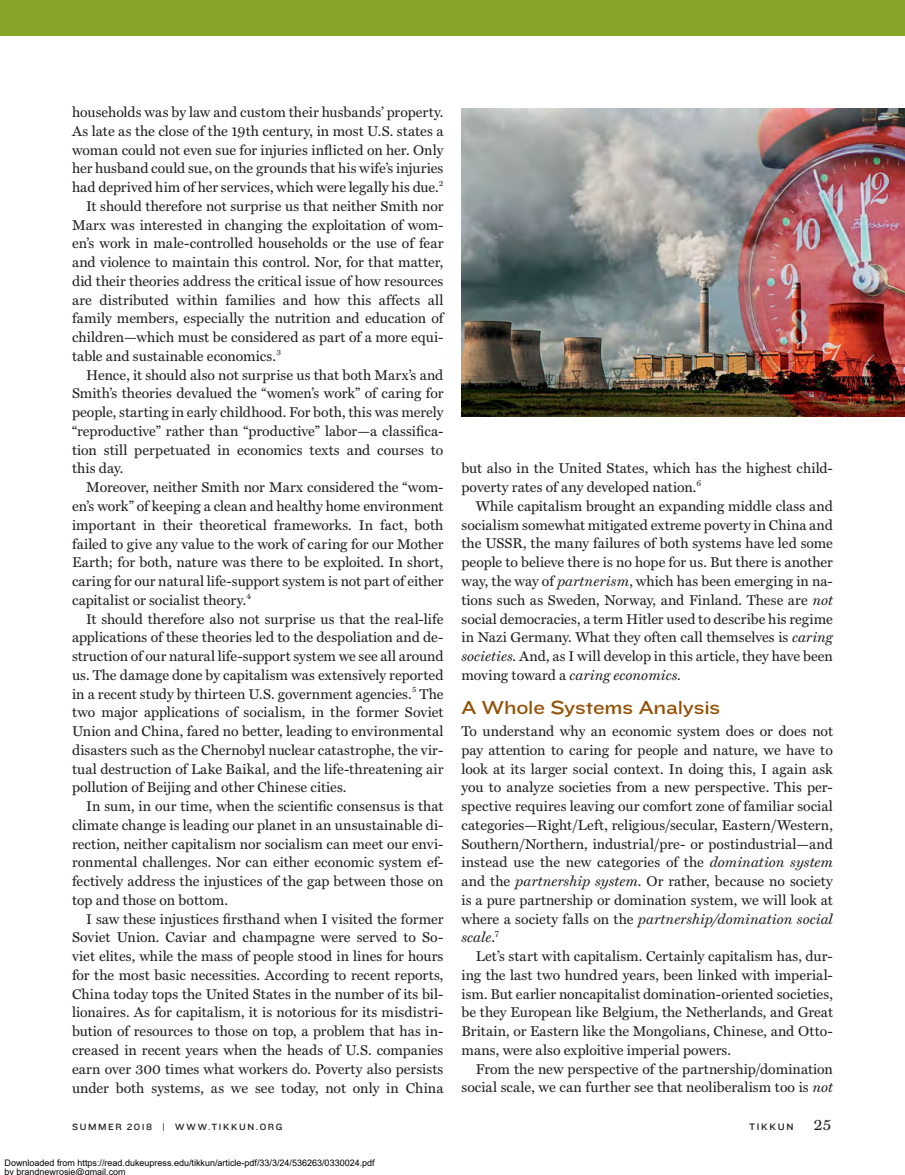
<style>
.page{position:relative;width:905px;height:1175px;background:#fff}
.page>*{position:absolute;margin:0;border:0;box-sizing:border-box;transform-origin:0 0}
.t1{font:19.5px "Knockout HTF33 Junior Heviwt";letter-spacing:-.01em;color:#935003}
.t2{font:14.25px/18.8px "Miller Text";letter-spacing:.005em;color:#231f20;text-align:justify}
.t3{font:9.75px "Knockout HTF32 Junior Cruiserwt";letter-spacing:.175em;color:#231f20}
.t4{font:9.3px "Knockout HTF32 Junior Cruiserwt";letter-spacing:.17em;color:#231f20}
.t5{font:9px/9px "Arial";color:#000}
.s1{font-style:italic}
.s2{font-family:"Miller Text";font-size:16.5px}
</style>
<div class="page">
<div style="left:0;top:0;width:904px;height:36px;background:#89a528"></div>
<img style="left:461px;top:108px;width:443px;height:308px">
<p class="t2" style="left:72px;top:103px;width:373px">households was by law and custom their husbands’ property.</p>
<p class="t2" style="left:72px;top:121px;width:373px">As late as the close of the 19th century, in most U.S. states a</p>
<p class="t2" style="left:72px;top:140px;width:373px">woman could not even sue for injuries inflicted on her. Only</p>
<p class="t2" style="left:72px;top:159px;width:373px">her husband could sue, on the grounds that his wife’s injuries</p>
<p class="t2" style="left:72px;top:178px;width:373px">had deprived him of her services, which were legally his due.<sup>2</sup></p>
<p class="t2" style="left:86px;top:196px;width:359px">It should therefore not surprise us that neither Smith nor</p>
<p class="t2" style="left:72px;top:215px;width:373px">Marx was interested in changing the exploitation of wom-</p>
<p class="t2" style="left:72px;top:234px;width:373px">en’s work in male-controlled households or the use of fear</p>
<p class="t2" style="left:72px;top:253px;width:373px">and violence to maintain this control. Nor, for that matter,</p>
<p class="t2" style="left:72px;top:271px;width:373px">did their theories address the critical issue of how resources</p>
<p class="t2" style="left:72px;top:290px;width:373px">are distributed within families and how this affects all</p>
<p class="t2" style="left:72px;top:309px;width:373px">family members, especially the nutrition and education of</p>
<p class="t2" style="left:72px;top:328px;width:373px">children—which must be considered as part of a more equi-</p>
<p class="t2" style="left:72px;top:346px;width:210px">table and sustainable economics.<sup>3</sup></p>
<p class="t2" style="left:86px;top:365px;width:358px">Hence, it should also not surprise us that both Marx’s and</p>
<p class="t2" style="left:72px;top:384px;width:373px">Smith’s theories devalued the “women’s work” of caring for</p>
<p class="t2" style="left:72px;top:403px;width:373px">people, starting in early childhood. For both, this was merely</p>
<p class="t2" style="left:72px;top:421px;width:373px">“reproductive” rather than “productive” labor—a classifica-</p>
<p class="t2" style="left:72px;top:440px;width:373px">tion still perpetuated in economics texts and courses to</p>
<p class="t2" style="left:72px;top:459px;width:53px">this day.</p>
<p class="t2" style="left:86px;top:478px;width:359px">Moreover, neither Smith nor Marx considered the “wom-</p>
<p class="t2" style="left:72px;top:496px;width:373px">en’s work” of keeping a clean and healthy home environment</p>
<p class="t2" style="left:72px;top:515px;width:373px">important in their theoretical frameworks. In fact, both</p>
<p class="t2" style="left:72px;top:534px;width:373px">failed to give any value to the work of caring for our Mother</p>
<p class="t2" style="left:72px;top:553px;width:373px">Earth; for both, nature was there to be exploited. In short,</p>
<p class="t2" style="left:72px;top:571px;width:373px">caring for our natural life-support system is not part of either</p>
<p class="t2" style="left:72px;top:590px;width:181px">capitalist or socialist theory.<sup>4</sup></p>
<p class="t2" style="left:86px;top:609px;width:358px">It should therefore also not surprise us that the real-life</p>
<p class="t2" style="left:72px;top:628px;width:373px">applications of these theories led to the despoliation and de-</p>
<p class="t2" style="left:72px;top:646px;width:373px">struction of our natural life-support system we see all around</p>
<p class="t2" style="left:72px;top:665px;width:373px">us. The damage done by capitalism was extensively reported</p>
<p class="t2" style="left:72px;top:684px;width:373px">in a recent study by thirteen U.S. government agencies.<sup>5</sup> The</p>
<p class="t2" style="left:72px;top:703px;width:373px">two major applications of socialism, in the former Soviet</p>
<p class="t2" style="left:72px;top:721px;width:373px">Union and China, fared no better, leading to environmental</p>
<p class="t2" style="left:72px;top:740px;width:373px">disasters such as the Chernobyl nuclear catastrophe, the vir-</p>
<p class="t2" style="left:72px;top:759px;width:373px">tual destruction of Lake Baikal, and the life-threatening air</p>
<p class="t2" style="left:72px;top:778px;width:276px">pollution of Beijing and other Chinese cities.</p>
<p class="t2" style="left:86px;top:796px;width:359px">In sum, in our time, when the scientific consensus is that</p>
<p class="t2" style="left:72px;top:815px;width:373px">climate change is leading our planet in an unsustainable di-</p>
<p class="t2" style="left:72px;top:834px;width:373px">rection, neither capitalism nor socialism can meet our envi-</p>
<p class="t2" style="left:72px;top:853px;width:373px">ronmental challenges. Nor can either economic system ef-</p>
<p class="t2" style="left:72px;top:871px;width:373px">fectively address the injustices of the gap between those on</p>
<p class="t2" style="left:72px;top:890px;width:157px">top and those on bottom.</p>
<p class="t2" style="left:86px;top:909px;width:359px">I saw these injustices firsthand when I visited the former</p>
<p class="t2" style="left:72px;top:928px;width:373px">Soviet Union. Caviar and champagne were served to So-</p>
<p class="t2" style="left:72px;top:946px;width:373px">viet elites, while the mass of people stood in lines for hours</p>
<p class="t2" style="left:72px;top:965px;width:373px">for the most basic necessities. According to recent reports,</p>
<p class="t2" style="left:72px;top:984px;width:373px">China today tops the United States in the number of its bil-</p>
<p class="t2" style="left:72px;top:1003px;width:373px">lionaires. As for capitalism, it is notorious for its misdistri-</p>
<p class="t2" style="left:72px;top:1021px;width:373px">bution of resources to those on top, a problem that has in-</p>
<p class="t2" style="left:72px;top:1040px;width:373px">creased in recent years when the heads of U.S. companies</p>
<p class="t2" style="left:72px;top:1059px;width:373px">earn over 300 times what workers do. Poverty also persists</p>
<p class="t2" style="left:72px;top:1078px;width:373px">under both systems, as we see today, not only in China</p>
<p class="t2" style="left:461px;top:459px;width:373px">but also in the United States, which has the highest child&shy;poverty rates of any developed nation.<sup>6</sup></p>
<p class="t2" style="left:461px;top:496px;width:373px;text-indent:14px">While capitalism brought an expanding middle class and socialism somewhat mitigated extreme poverty in China and the USSR, the many failures of both systems have led some people to believe there is no hope for us. But there is another way, the way of <span class="s1">partnerism</span>, which has been emerging in na&shy;tions such as Sweden, Norway, and Finland. These are <span class="s1">not </span>social democracies, a term Hitler used to describe his regime in Nazi Germany. What they often call themselves is <span class="s1">caring societies.</span> And, as I will develop in this article, they have been moving toward a <span class="s1">caring economics</span>.</p>
<h1 class="t1" style="left:461px;top:696px;width:260px">A Whole Systems Analysis</h1>
<p class="t2" style="left:461px;top:721px;width:373px">To understand why an economic system does or does not pay attention to caring for people and nature, we have to look at its larger social context. In doing this, I again ask you to analyze societies from a new perspective. This per&shy;spective requires leaving our comfort zone of familiar social categories—Right/Left, religious/secular, Eastern/Western, Southern/Northern, industrial/pre- or postindustrial—and instead use the new categories of the <span class="s1">domination system </span>and the <span class="s1">partnership system</span>. Or rather, because no society is a pure partnership or domination system, we will look at where a society falls on the <span class="s1">partnership/domination social scale</span>.<sup>7</sup></p>
<p class="t2" style="left:461px;top:946px;width:373px;text-indent:14px">Let’s start with capitalism. Certainly capitalism has, dur&shy;ing the last two hundred years, been linked with imperial&shy;ism. But earlier noncapitalist domination-oriented societies, be they European like Belgium, the Netherlands, and Great Britain, or Eastern like the Mongolians, Chinese, and Otto&shy;mans, were also exploitive imperial powers.</p>
<p class="t2" style="left:461px;top:1059px;width:373px;text-align:right">From the new perspective of the partnership/domination social scale, we can further see that neoliberalism too is <span class="s1">not</span></p>
<p class="t4" style="left:72px;top:1121px;width:212px">SUMMER 2018 | WWW.TIKKUN.ORG</p>
<p class="t3" style="left:749px;top:1121px;width:84px">TIKKUN <span class="s2">25</span></p>
<p class="t5" style="left:4px;top:1159px;width:372px">Downloaded from https://read.dukeupress.edu/tikkun/article-pdf/33/3/24/536263/0330024.pdf by brandnewrosie@gmail.com</p>
</div>
